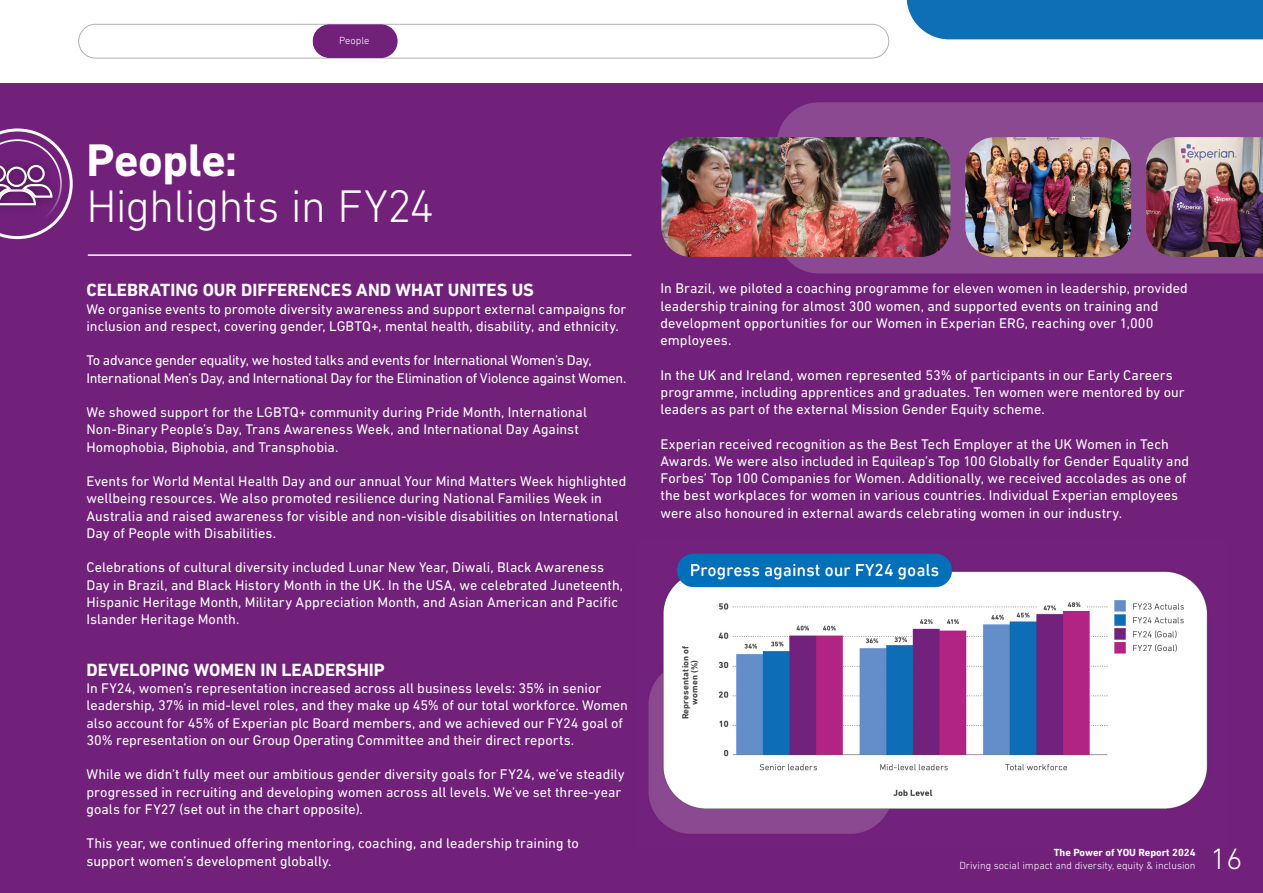
<style>
.page{position:relative;width:1263px;height:893px;background:#72217b}
.page>*{position:absolute;margin:0;border:0;box-sizing:border-box;transform-origin:0 0}
.Title_subheading_18{font:300 46.5px/46.5px "DIN Next LT Pro";letter-spacing:-.02em;color:#fff}
.Annotation_7_9{font:300 30px "DIN Next LT Pro";color:#fff}
.Title_subheading_18-2{font:700 18px "DIN Next LT Pro";color:#fff}
.Title_subheading_18-3{font:14.25px/17.2px "DIN Next LT Pro";color:#fff}
.Title_subheading_18-4{font:14.25px/17.2px "DIN Next LT Pro";letter-spacing:-.02em;color:#fff}
.Annotation_7_9-2{font:300 10.5px/13.5px "DIN Next LT Pro";color:#fff;text-align:right}
.Sub_Heading_14_17{font:300 10.5px "DIN Next LT Pro";color:#fff}
.t1{font:700 9px/9px "DIN Next LT Pro";letter-spacing:.02em;color:#454545;text-align:center}
.s1{font-weight:700}
</style>
<div class="page">
<div style="left:777px;top:102px;width:486px;height:171px;background:#8a4990"></div>
<div style="left:0;top:0;width:1263px;height:82px;background:#fff"></div>
<hr style="left:88px;top:254px;width:543px;height:2px;background:#fff">
<svg style="left:0;top:128px;width:73px;height:111px"></svg>
<div style="left:907px;top:0;width:356px;height:39px;background:#0e6eb6"></div>
<img style="left:661px;top:137px;width:289px;height:120px">
<img style="left:965px;top:137px;width:166px;height:120px">
<img style="left:1146px;top:137px;width:117px;height:120px">
<img style="left:0;top:134px;width:60px;height:101px">
<div style="left:78px;top:24px;width:811px;height:34px;border:1px solid #b3b2b2;border-radius:17px"></div>
<svg style="left:313px;top:24px;width:85px;height:34px;background:#7e3586"></svg>
<img style="left:648px;top:553px;width:560px;height:281px">
<p class="Sub_Heading_14_17" style="left:339px;top:35px;width:32px">People</p>
<p class="Title_subheading_18" style="left:86px;top:136px;width:349px"><span class="s1">People:<br></span>Highlights in FY24</p>
<p class="Title_subheading_18-2" style="left:86px;top:280px;width:449px">CELEBRATING OUR DIFFERENCES AND WHAT UNITES US</p>
<p class="Title_subheading_18-3" style="left:86px;top:300px;width:541px">We organise events to promote diversity awareness and support external campaigns for inclusion and respect, covering gender, LGBTQ+, mental health, disability, and ethnicity.</p>
<p class="Title_subheading_18-4" style="left:86px;top:352px;width:541px">To advance gender equality, we hosted talks and events for International Women’s Day,<br>International Men’s Day, and International Day for the Elimination of Violence against Women.</p>
<p class="Title_subheading_18-3" style="left:86px;top:403px;width:502px">We showed support for the LGBTQ+ community during Pride Month, International<br>Non-Binary People’s Day, Trans Awareness Week, and International Day Against<br>Homophobia, Biphobia, and Transphobia.</p>
<p class="Title_subheading_18-3" style="left:86px;top:472px;width:541px">Events for World Mental Health Day and our annual Your Mind Matters Week highlighted wellbeing resources. We also promoted resilience during National Families Week in Australia and raised awareness for visible and non-visible disabilities on International Day of People with Disabilities.</p>
<p class="Title_subheading_18-3" style="left:86px;top:559px;width:538px">Celebrations of cultural diversity included Lunar New Year, Diwali, Black Awareness Day in Brazil, and Black History Month in the UK. In the USA, we celebrated Juneteenth, Hispanic Heritage Month, Military Appreciation Month, and Asian American and Pacific Islander Heritage Month.</p>
<p class="Title_subheading_18-2" style="left:86px;top:659px;width:300px">DEVELOPING WOMEN IN LEADERSHIP</p>
<p class="Title_subheading_18-3" style="left:86px;top:679px;width:543px">In FY24, women’s representation increased across all business levels: 35% in senior leadership, 37% in mid-level roles, and they make up 45% of our total workforce. Women also account for 45% of Experian plc Board members, and we achieved our FY24 goal of 30% representation on our Group Operating Committee and their direct reports.</p>
<p class="Title_subheading_18-3" style="left:86px;top:766px;width:540px">While we didn’t fully meet our ambitious gender diversity goals for FY24, we’ve steadily progressed in recruiting and developing women across all levels. We’ve set three-year goals for FY27 (set out in the chart opposite).</p>
<p class="Title_subheading_18-3" style="left:86px;top:835px;width:494px">This year, we continued offering mentoring, coaching, and leadership training to support women’s development globally.</p>
<p class="Title_subheading_18-3" style="left:660px;top:280px;width:529px">In Brazil, we piloted a coaching programme for eleven women in leadership, provided leadership training for almost 300 women, and supported events on training and development opportunities for our Women in Experian ERG, reaching over 1,000 employees.</p>
<p class="Title_subheading_18-3" style="left:660px;top:366px;width:526px">In the UK and Ireland, women represented 53% of participants in our Early Careers programme, including apprentices and graduates. Ten women were mentored by our leaders as part of the external Mission Gender Equity scheme.</p>
<p class="Title_subheading_18-3" style="left:660px;top:435px;width:530px">Experian received recognition as the Best Tech Employer at the UK Women in Tech Awards. We were also included in Equileap’s Top 100 Globally for Gender Equality and Forbes’ Top 100 Companies for Women. Additionally, we received accolades as one of the best workplaces for women in various countries. Individual Experian employees were also honoured in external awards celebrating women in our industry.</p>
<p class="t1" style="left:681px;top:719px;width:75px;rotate:-90deg">Representation of women (%)</p>
<p class="Annotation_7_9-2" style="left:959px;top:845px;width:238px"><span class="s1">The Power of YOU Report 2024<br></span>Driving social impact and diversity, equity &amp; inclusion</p>
<p class="Annotation_7_9" style="left:1210px;top:841px;width:33px">16</p>
</div>
